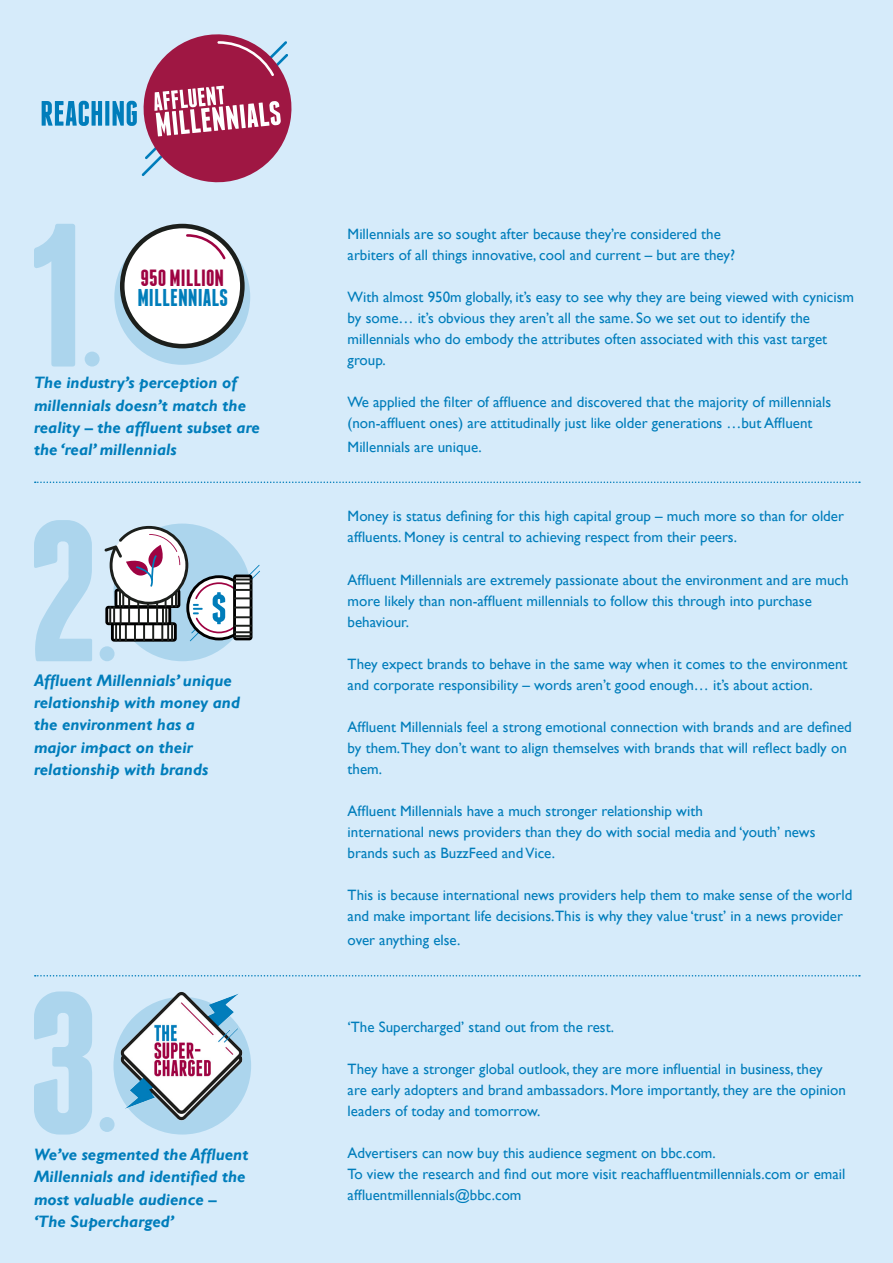
<style>
.page{position:relative;width:893px;height:1263px;background:#d6ebfa}
.page>*{position:absolute;margin:0;border:0;box-sizing:border-box;transform-origin:0 0}
.t1{font:700 24.3px "Franchise";color:#007dba}
.t2{font:700 23.4px "Franchise";color:#9e0342}
.t3{font:italic 700 16.5px/22.2px "Gill Sans";color:#007dbb}
.t4{font:15px/21px "Gill Sans";color:#007dbb}
</style>
<div class="page">
<svg style="left:114px;top:229px;width:136px;height:136px;background:#9dc2d7"></svg>
<div style="left:113px;top:997px;width:138px;height:137px;background:#acd5ed;border-radius:50%"></div>
<svg style="left:34px;top:224px;width:41px;height:142px"></svg>
<svg style="left:34px;top:520px;width:58px;height:141px"></svg>
<svg style="left:34px;top:991px;width:58px;height:143px"></svg>
<svg style="left:42px;top:101px;width:60px;height:25px"></svg>
<svg style="left:105px;top:101px;width:4px;height:25px"></svg>
<svg style="left:113px;top:34px;width:179px;height:149px"></svg>
<img style="left:113px;top:992px;width:138px;height:132px">
<div style="left:122px;top:226px;width:120px;height:120px;background:#fff;border-radius:50%"></div>
<div style="left:120px;top:224px;width:125px;height:124px;border:5px solid #1c1f1c;border-radius:50%"></div>
<svg style="left:186px;top:233px;width:42px;height:27px"></svg>
<svg style="left:35px;top:481px;width:825px;height:2px"></svg>
<svg style="left:35px;top:975px;width:825px;height:1px"></svg>
<svg style="left:85px;top:352px;width:15px;height:14px"></svg>
<svg style="left:100px;top:526px;width:160px;height:135px"></svg>
<svg style="left:100px;top:1117px;width:15px;height:15px"></svg>
<h2 class="t2" style="left:141px;top:267px;width:85px">950 MILLION</h2>
<h1 class="t1" style="left:137px;top:286px;width:92px">MILLENNIALS</h1>
<p class="t3" style="left:34px;top:372px;width:227px">The industry’s perception of millennials doesn’t match the reality – the affluent subset are the ‘real’ millennials</p>
<p class="t3" style="left:34px;top:670px;width:207px">Affluent Millennials’ unique relationship with money and the environment has a major impact on their relationship with brands</p>
<p class="t3" style="left:34px;top:1144px;width:216px">We’ve segmented the Affluent<br>Millennials and identified the most valuable audience – ‘The Supercharged’</p>
<p class="t4" style="left:348px;top:224px;width:389px">Millennials are so sought after because they’re considered the arbiters of all things innovative, cool and current – but are they?</p>
<p class="t4" style="left:348px;top:287px;width:508px">With almost 950m globally, it’s easy to see why they are being viewed with cynicism by some… it’s obvious they aren’t all the same. So we set out to identify the millennials who do embody the attributes often associated with this vast target group.</p>
<p class="t4" style="left:348px;top:392px;width:485px">We applied the filter of affluence and discovered that the majority of millennials (non-affluent ones) are attitudinally just like older generations …but Affluent</p>
<p class="t4" style="left:348px;top:437px;width:136px">Millennials are unique.</p>
<p class="t4" style="left:348px;top:506px;width:498px">Money is status defining for this high capital group – much more so than for older affluents. Money is central to achieving respect from their peers.</p>
<p class="t4" style="left:348px;top:569px;width:502px">Affluent Millennials are extremely passionate about the environment and are much more likely than non-affluent millennials to follow this through into purchase behaviour.</p>
<p class="t4" style="left:348px;top:653px;width:501px">They expect brands to behave in the same way when it comes to the environment and corporate responsibility – words aren’t good enough… it’s about action.</p>
<p class="t4" style="left:348px;top:716px;width:506px">Affluent Millennials feel a strong emotional connection with brands and are defined by them.They don’t want to align themselves with brands that will reflect badly on them.</p>
<p class="t4" style="left:348px;top:800px;width:469px">Affluent Millennials have a much stronger relationship with<br>international news providers than they do with social media and ‘youth’ news brands such as BuzzFeed and Vice.</p>
<p class="t4" style="left:348px;top:884px;width:506px">This is because international news providers help them to make sense of the world and make important life decisions.This is why they value ‘trust’ in a news provider</p>
<p class="t4" style="left:348px;top:929px;width:114px">over anything else.</p>
<p class="t4" style="left:348px;top:1016px;width:268px">‘The Supercharged’ stand out from the rest.</p>
<p class="t4" style="left:348px;top:1058px;width:500px">They have a stronger global outlook, they are more influential in business, they<br>are early adopters and brand ambassadors. More importantly, they are the opinion leaders of today and tomorrow.</p>
<p class="t4" style="left:348px;top:1142px;width:499px">Advertisers can now buy this audience segment on bbc.com.<br>To view the research and find out more visit reachaffluentmillennials.com or email affluentmillennials@bbc.com</p>
</div>
